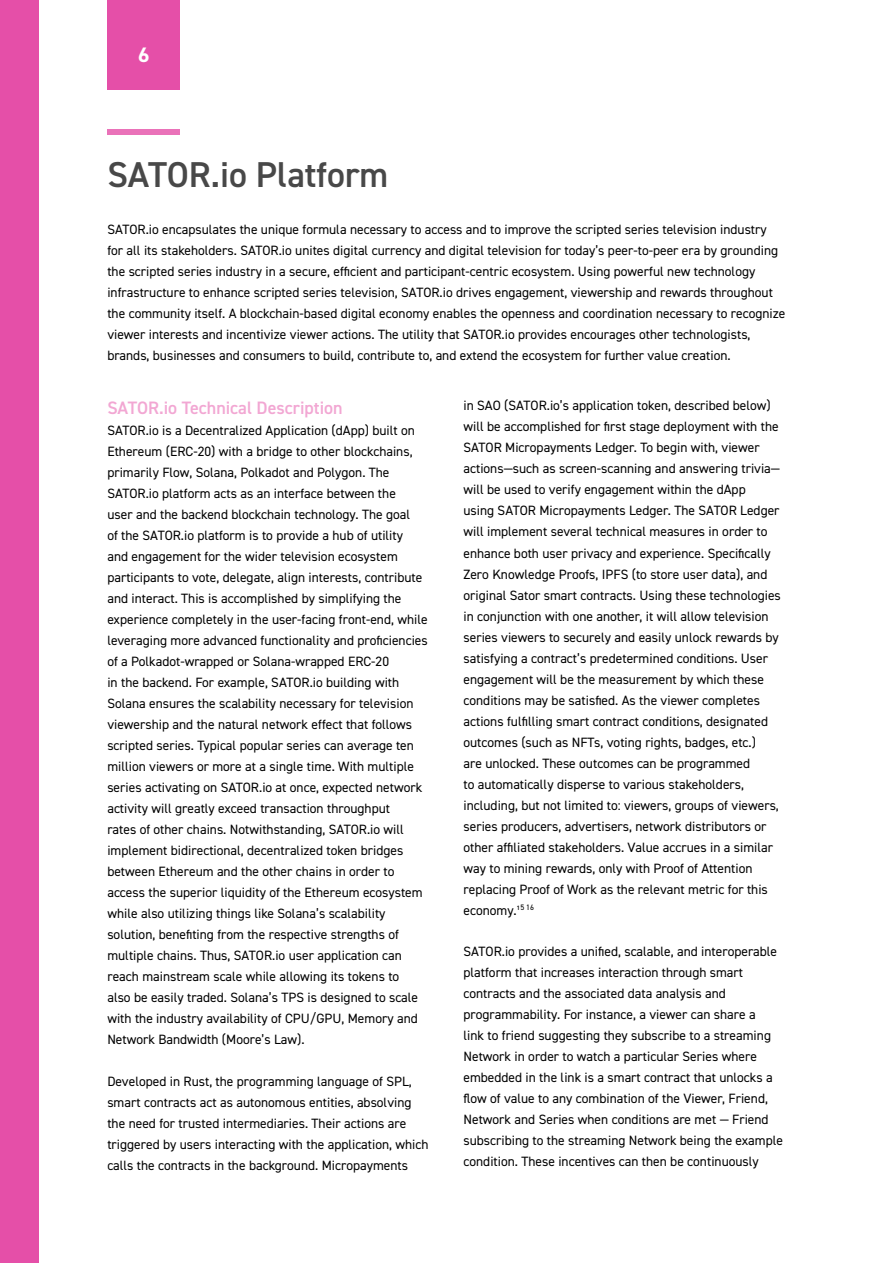
<style>
.page{position:relative;width:893px;height:1263px;background:#fff}
.page>*{position:absolute;margin:0;border:0;box-sizing:border-box;transform-origin:0 0}
.t1{font:600 36px "DIN2014";color:#484848}
.t2{font:700 21px "DIN2014";color:#fff}
.t3{font:600 18px "DIN2014";color:#f2a7d3}
.t4{font:13.5px/21px "DIN2014";color:#000}
</style>
<div class="page">
<div style="left:107px;top:0;width:73px;height:90px;background:#e54fa8"></div>
<div style="left:0;top:0;width:38px;height:1263px;background:#e54fa8"></div>
<div style="left:107px;top:130px;width:73px;height:5px;background:#ea72b9"></div>
<h2 class="t2" style="left:138px;top:41px;width:13px">6</h2>
<h1 class="t1" style="left:107px;top:150px;width:282px">SATOR.io Platform</h1>
<p class="t4" style="left:107px;top:218px;width:680px">SATOR.io encapsulates the unique formula necessary to access and to improve the scripted series television industry for all its stakeholders. SATOR.io unites digital currency and digital television for today’s peer-to-peer era by grounding the scripted series industry in a secure, efficient and participant-centric ecosystem. Using powerful new technology infrastructure to enhance scripted series television, SATOR.io drives engagement, viewership and rewards throughout the community itself. A blockchain-based digital economy enables the openness and coordination necessary to recognize viewer interests and incentivize viewer actions. The utility that SATOR.io provides encourages other technologists, brands, businesses and consumers to build, contribute to, and extend the ecosystem for further value creation.</p>
<h3 class="t3" style="left:107px;top:396px;width:237px">SATOR.io Technical Description</h3>
<p class="t4" style="left:107px;top:419px;width:322px">SATOR.io is a Decentralized Application (dApp) built on Ethereum (ERC-20) with a bridge to other blockchains, primarily Flow, Solana, Polkadot and Polygon. The SATOR.io platform acts as an interface between the<br>user and the backend blockchain technology. The goal<br>of the SATOR.io platform is to provide a hub of utility<br>and engagement for the wider television ecosystem participants to vote, delegate, align interests, contribute and interact. This is accomplished by simplifying the experience completely in the user-facing front-end, while leveraging more advanced functionality and proficiencies of a Polkadot-wrapped or Solana-wrapped ERC-20<br>in the backend. For example, SATOR.io building with Solana ensures the scalability necessary for television viewership and the natural network effect that follows scripted series. Typical popular series can average ten million viewers or more at a single time. With multiple series activating on SATOR.io at once, expected network activity will greatly exceed transaction throughput<br>rates of other chains. Notwithstanding, SATOR.io will implement bidirectional, decentralized token bridges between Ethereum and the other chains in order to access the superior liquidity of the Ethereum ecosystem while also utilizing things like Solana’s scalability solution, benefiting from the respective strengths of multiple chains. Thus, SATOR.io user application can reach mainstream scale while allowing its tokens to<br>also be easily traded. Solana’s TPS is designed to scale with the industry availability of CPU/GPU, Memory and Network Bandwidth (Moore’s Law).</p>
<p class="t4" style="left:107px;top:1070px;width:323px">Developed in Rust, the programming language of SPL, smart contracts act as autonomous entities, absolving the need for trusted intermediaries. Their actions are triggered by users interacting with the application, which calls the contracts in the background. Micropayments</p>
<p class="t4" style="left:463px;top:395px;width:319px">in SAO (SATOR.io’s application token, described below) will be accomplished for first stage deployment with the SATOR Micropayments Ledger. To begin with, viewer actions—such as screen-scanning and answering trivia— will be used to verify engagement within the dApp<br>using SATOR Micropayments Ledger. The SATOR Ledger will implement several technical measures in order to enhance both user privacy and experience. Specifically Zero Knowledge Proofs, IPFS (to store user data), and original Sator smart contracts. Using these technologies in conjunction with one another, it will allow television series viewers to securely and easily unlock rewards by satisfying a contract’s predetermined conditions. User engagement will be the measurement by which these conditions may be satisfied. As the viewer completes actions fulfilling smart contract conditions, designated outcomes (such as NFTs, voting rights, badges, etc.)<br>are unlocked. These outcomes can be programmed<br>to automatically disperse to various stakeholders, including, but not limited to: viewers, groups of viewers, series producers, advertisers, network distributors or other affiliated stakeholders. Value accrues in a similar way to mining rewards, only with Proof of Attention replacing Proof of Work as the relevant metric for this economy.¹<sup>5</sup> <sup>16</sup></p>
<p class="t4" style="left:463px;top:941px;width:321px">SATOR.io provides a unified, scalable, and interoperable platform that increases interaction through smart contracts and the associated data analysis and programmability. For instance, a viewer can share a<br>link to friend suggesting they subscribe to a streaming Network in order to watch a particular Series where embedded in the link is a smart contract that unlocks a flow of value to any combination of the Viewer, Friend, Network and Series when conditions are met — Friend subscribing to the streaming Network being the example condition. These incentives can then be continuously</p>
</div>
